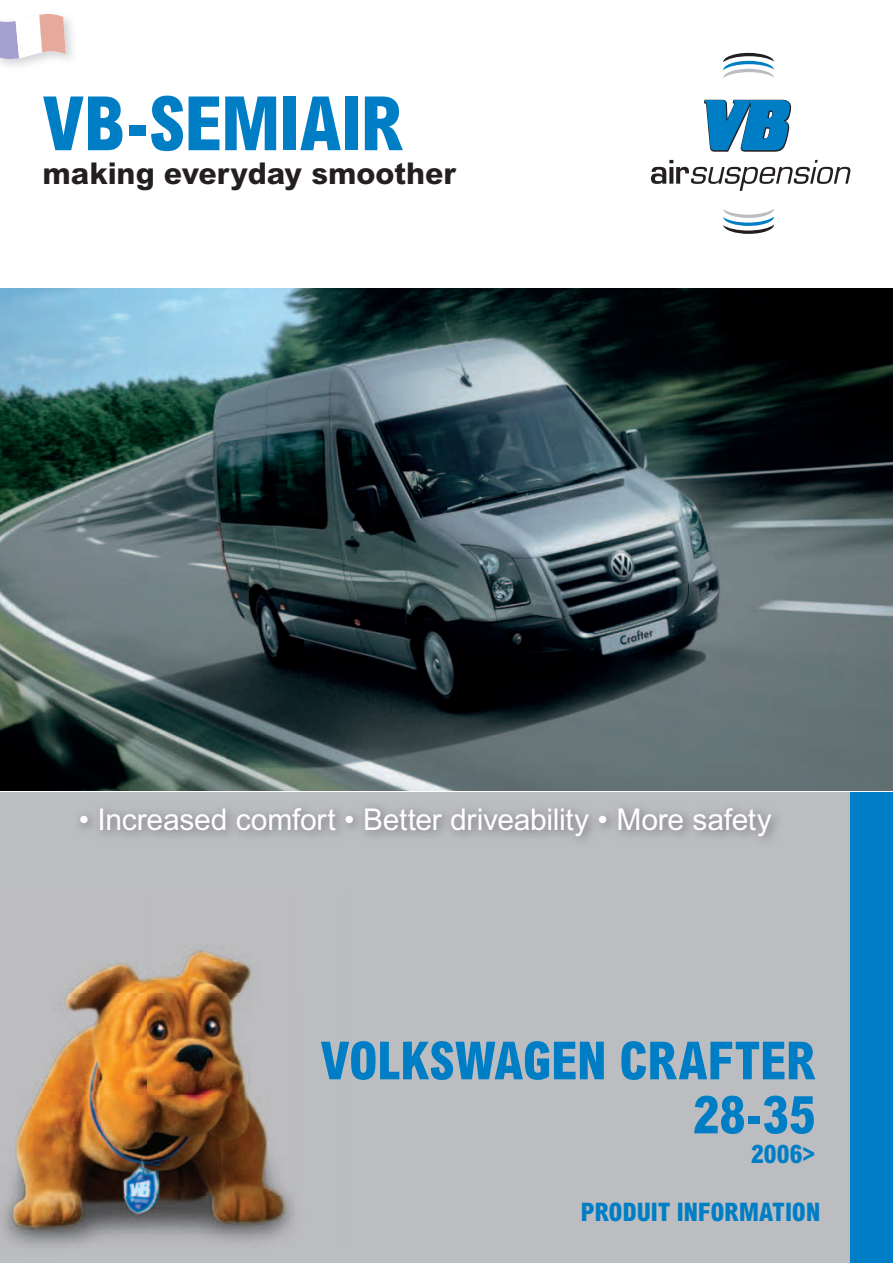
<style>
.page{position:relative;width:893px;height:1263px;background:#fff}
.page>*{position:absolute;margin:0;border:0;box-sizing:border-box;transform-origin:0 0}
.t1{font:800 condensed 75px "Arial MT Std";letter-spacing:-.01em;color:#007ec5}
.t2{font:800 condensed 52.5px/54px "Arial MT Std";letter-spacing:-.005em;color:#007ec5;text-align:right}
.t3{font:30px "Arial MT Std";letter-spacing:-.01em;color:#fff}
.t4{font:800 30px "Arial MT Std";color:#231f20}
.t5{font:800 condensed 25.5px "Arial MT Std";color:#007ec5}
</style>
<div class="page">
<div style="left:0;top:787px;width:893px;height:476px;background:#bcbdc0"></div>
<div style="left:850px;top:787px;width:43px;height:476px;background:#007ec5"></div>
<img style="left:1px;top:950px;width:293px;height:297px">
<svg style="left:723px;top:53px;width:51px;height:25px"></svg>
<svg style="left:723px;top:209px;width:51px;height:25px"></svg>
<svg style="left:651px;top:160px;width:200px;height:31px"></svg>
<svg style="left:704px;top:100px;width:87px;height:52px;background:#2e8cc1"></svg>
<svg style="left:0;top:14px;width:66px;height:45px"></svg>
<hr style="left:0;top:789px;width:893px;height:3px;background:#fff">
<img style="left:0;top:289px;width:893px;height:502px">
<h1 class="t1" style="left:43px;top:78px;width:362px">VB-SEMIAIR</h1>
<p class="t4" style="left:43px;top:155px;width:415px">making everyday smoother</p>
<p class="t3" style="left:79px;top:802px;width:694px">• Increased comfort • Better driveability • More safety</p>
<h2 class="t2" style="left:320px;top:1033px;width:496px">VOLKSWAGEN CRAFTER<br>28-35</h2>
<p class="t5" style="left:751px;top:1139px;width:66px">2006&gt;</p>
<p class="t5" style="left:581px;top:1196px;width:241px">PRODUIT INFORMATION</p>
</div>
